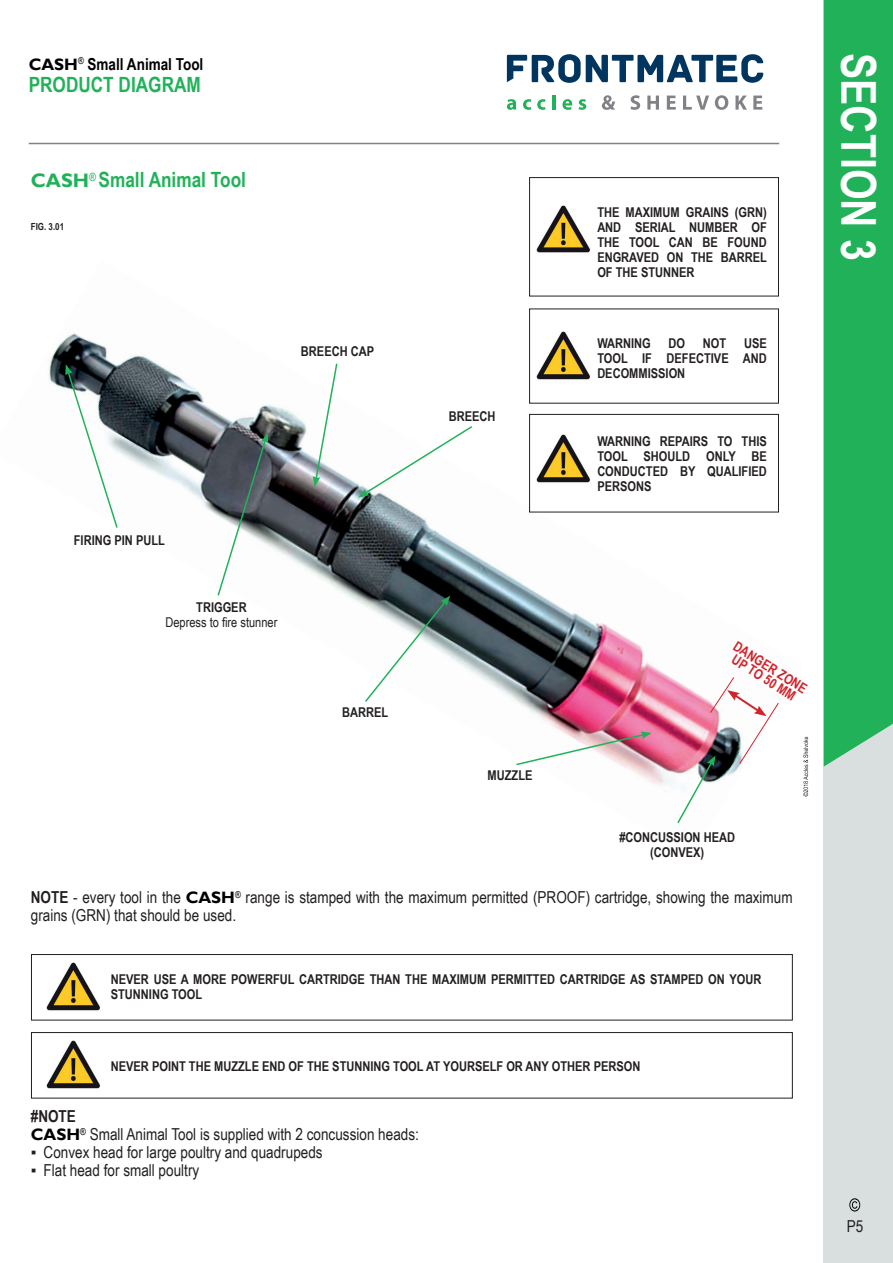
<style>
.page{position:relative;width:893px;height:1263px;background:#fff}
.page>*{position:absolute;margin:0;border:0;box-sizing:border-box;transform-origin:0 0}
.t1{font:700 48px "Arial Narrow";color:#fff}
.t2{font:700 21px "Arial Narrow";color:#21b259}
.t3{font:16.5px/18px "Arial Narrow";color:#231f20}
.t4{font:700 16.5px "Arial Narrow";color:#000}
.t5{font:700 13.8px/12px "Arial Narrow";color:#d1232a;text-align:center}
.t6{font:700 13.5px/15px "Arial Narrow";color:#231f20;text-align:justify}
.t7{font:13.5px "Arial Narrow";color:#231f20}
.t8{font:700 9.75px "Arial Narrow";color:#231f20}
.s1{font-family:"Gill Sans"}
.s2{font-family:"Gill Sans";font-size:19.5px}
.s3{font-weight:700}
.s4{font-family:"Gill Sans";font-weight:700;color:#000}
</style>
<div class="page">
<div style="left:823px;top:0;width:70px;height:1263px;background:#d9dfdf"></div>
<div style="left:824px;top:0;width:69px;height:767px;background:#21b259"></div>
<hr style="left:29px;top:143px;width:750px;height:1px;background:#808285">
<img style="left:48px;top:296px;width:731px;height:495px">
<svg style="left:65px;top:364px;width:54px;height:165px"></svg>
<svg style="left:216px;top:433px;width:52px;height:164px"></svg>
<svg style="left:363px;top:595px;width:87px;height:108px"></svg>
<svg style="left:515px;top:731px;width:137px;height:35px"></svg>
<svg style="left:358px;top:425px;width:116px;height:72px"></svg>
<svg style="left:313px;top:362px;width:25px;height:125px"></svg>
<img style="left:676px;top:676px;width:103px;height:148px">
<svg style="left:507px;top:54px;width:257px;height:29px"></svg>
<svg style="left:507px;top:99px;width:9px;height:11px"></svg>
<svg style="left:523px;top:99px;width:8px;height:11px"></svg>
<svg style="left:537px;top:99px;width:8px;height:11px"></svg>
<hr style="left:552px;top:95px;width:3px;height:15px;background:#21b259">
<svg style="left:562px;top:99px;width:10px;height:11px"></svg>
<svg style="left:579px;top:99px;width:7px;height:11px"></svg>
<svg style="left:602px;top:95px;width:13px;height:15px"></svg>
<svg style="left:630px;top:95px;width:10px;height:15px"></svg>
<svg style="left:647px;top:96px;width:12px;height:14px"></svg>
<svg style="left:667px;top:96px;width:9px;height:14px"></svg>
<svg style="left:683px;top:96px;width:26px;height:14px"></svg>
<svg style="left:715px;top:95px;width:13px;height:15px"></svg>
<svg style="left:735px;top:96px;width:12px;height:14px"></svg>
<svg style="left:753px;top:96px;width:9px;height:14px"></svg>
<svg style="left:849px;top:1198px;width:11px;height:13px"></svg>
<div style="left:529px;top:177px;width:250px;height:119px;border:1px solid #231f20"></div>
<img style="left:536px;top:205px;width:54px;height:48px">
<svg style="left:803px;top:737px;width:5px;height:59px"></svg>
<div style="left:31px;top:954px;width:762px;height:66px;border:1px solid #231f20"></div>
<div style="left:31px;top:1032px;width:762px;height:66px;border:1px solid #231f20"></div>
<img style="left:46px;top:962px;width:54px;height:49px">
<img style="left:46px;top:1040px;width:54px;height:49px">
<div style="left:529px;top:414px;width:250px;height:98px;border:1px solid #231f20"></div>
<img style="left:536px;top:329px;width:54px;height:54px">
<img style="left:536px;top:432px;width:54px;height:54px">
<p class="t4" style="left:29px;top:51px;width:176px"><span class="s1">CASH</span><sup>®</sup> Small Animal Tool</p>
<h2 class="t2" style="left:29px;top:69px;width:174px">PRODUCT DIAGRAM</h2>
<h2 class="t2" style="left:31px;top:164px;width:217px"><span class="s2">CASH</span><sup>®</sup> Small Animal Tool</h2>
<p class="t8" style="left:31px;top:219px;width:35px">FIG. 3.01</p>
<p class="t6" style="left:301px;top:343px;width:75px">BREECH CAP</p>
<p class="t6" style="left:74px;top:532px;width:93px">FIRING PIN PULL</p>
<p class="t6" style="left:196px;top:599px;width:52px">TRIGGER</p>
<p class="t7" style="left:165px;top:613px;width:113px">Depress to fire stunner</p>
<p class="t6" style="left:342px;top:704px;width:48px">BARREL</p>
<p class="t6" style="left:449px;top:408px;width:48px">BREECH</p>
<p class="t6" style="left:488px;top:767px;width:46px">MUZZLE</p>
<p class="t6" style="left:597px;top:204px;width:171px">THE MAXIMUM GRAINS (GRN)<br>AND SERIAL NUMBER OF THE TOOL CAN BE FOUND ENGRAVED ON THE BARREL OF THE STUNNER</p>
<p class="t6" style="left:597px;top:335px;width:55px">WARNING</p>
<p class="t6" style="left:669px;top:335px;width:18px">DO</p>
<p class="t6" style="left:703px;top:335px;width:25px">NOT</p>
<p class="t6" style="left:597px;top:335px;width:171px;text-indent:147px">USE TOOL IF DEFECTIVE AND DECOMMISSION</p>
<p class="t6" style="left:597px;top:433px;width:171px">WARNING REPAIRS TO THIS TOOL SHOULD ONLY BE CONDUCTED BY QUALIFIED PERSONS</p>
<p class="t5" style="left:738px;top:639px;width:85px;rotate:32deg">DANGER ZONE<br>UP TO 50 MM</p>
<p class="t6" style="left:619px;top:829px;width:117px;text-align:center">#CONCUSSION HEAD (CONVEX)</p>
<p class="t3" style="left:31px;top:888px;width:763px"><span class="s3">NOTE</span> - every tool in the <span class="s4">CASH</span><sup>®</sup> range is stamped with the maximum permitted (PROOF) cartridge, showing the maximum grains (GRN) that should be used.</p>
<p class="t6" style="left:111px;top:971px;width:652px">NEVER USE A MORE POWERFUL CARTRIDGE THAN THE MAXIMUM PERMITTED CARTRIDGE AS STAMPED ON YOUR<br>STUNNING TOOL</p>
<p class="t6" style="left:111px;top:1058px;width:531px">NEVER POINT THE MUZZLE END OF THE STUNNING TOOL AT YOURSELF OR ANY OTHER PERSON</p>
<p class="t3" style="left:31px;top:1107px;width:390px"><span class="s3">#NOTE<br></span><span class="s4">CASH</span><sup>®</sup> Small Animal Tool is supplied with 2 concussion heads:</p>
<p class="t3" style="left:31px;top:1143px;width:293px">▪ Convex head for large poultry and quadrupeds</p>
<p class="t3" style="left:31px;top:1161px;width:170px">▪ Flat head for small poultry</p>
<h1 class="t1" style="left:895px;top:53px;width:209px;rotate:90deg">SECTION 3</h1>
<p class="t3" style="left:847px;top:1216px;width:18px">P5</p>
</div>
